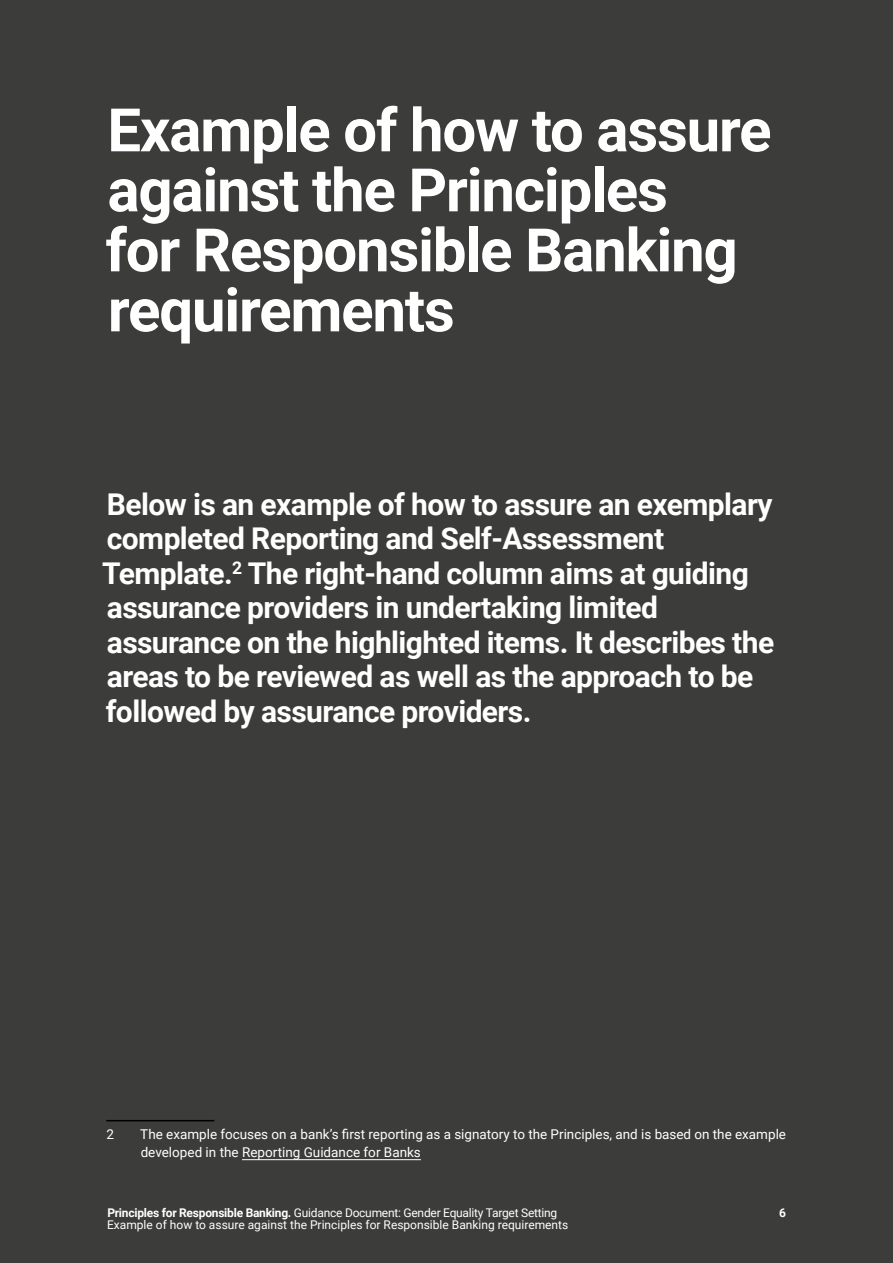
<style>
.page{position:relative;width:893px;height:1263px;background:#3c3c3b}
.page>*{position:absolute;margin:0;border:0;box-sizing:border-box;transform-origin:0 0}
.t1{font:700 60px/60px "Roboto";letter-spacing:-.02em;color:#fff}
.t2{font:700 30px/34.5px "Roboto";letter-spacing:-.02em;color:#fff}
.t3{font:13.5px/18px "Roboto";color:#fff}
.t4{font:12px "Roboto";letter-spacing:-.02em;color:#fff}
.t5{font:12px "Roboto";color:#fff}
.t6{font:700 12px "Roboto";color:#fff}
.s1{font-weight:700}
</style>
<div class="page">
<hr style="left:106px;top:1120px;width:108px;height:1px;background:#000">
<hr style="left:242px;top:1159px;width:179px;height:1px;background:#fff">
<h1 class="t1" style="left:105px;top:98px;width:668px">Example of how to assure against the Principles<br>for Responsible Banking requirements</h1>
<p class="t2" style="left:102px;top:486px;width:674px">Below is an example of how to assure an exemplary completed Reporting and Self-Assessment Template.<sup>2</sup> The right-hand column aims at guiding assurance providers in undertaking limited assurance on the highlighted items. It describes the areas to be reviewed as well as the approach to be followed by assurance providers.</p>
<p class="t3" style="left:106px;top:1124px;width:9px">2</p>
<p class="t3" style="left:140px;top:1124px;width:647px">The example focuses on a bank’s first reporting as a signatory to the Principles, and is based on the example developed in the Reporting Guidance for Banks</p>
<p class="t4" style="left:107px;top:1205px;width:451px"><span class="s1">Principles for Responsible Banking.</span> Guidance Document: Gender Equality Target Setting</p>
<p class="t6" style="left:779px;top:1205px;width:8px">6</p>
<p class="t5" style="left:107px;top:1217px;width:463px">Example of how to assure against the Principles for Responsible Banking requirements</p>
</div>
